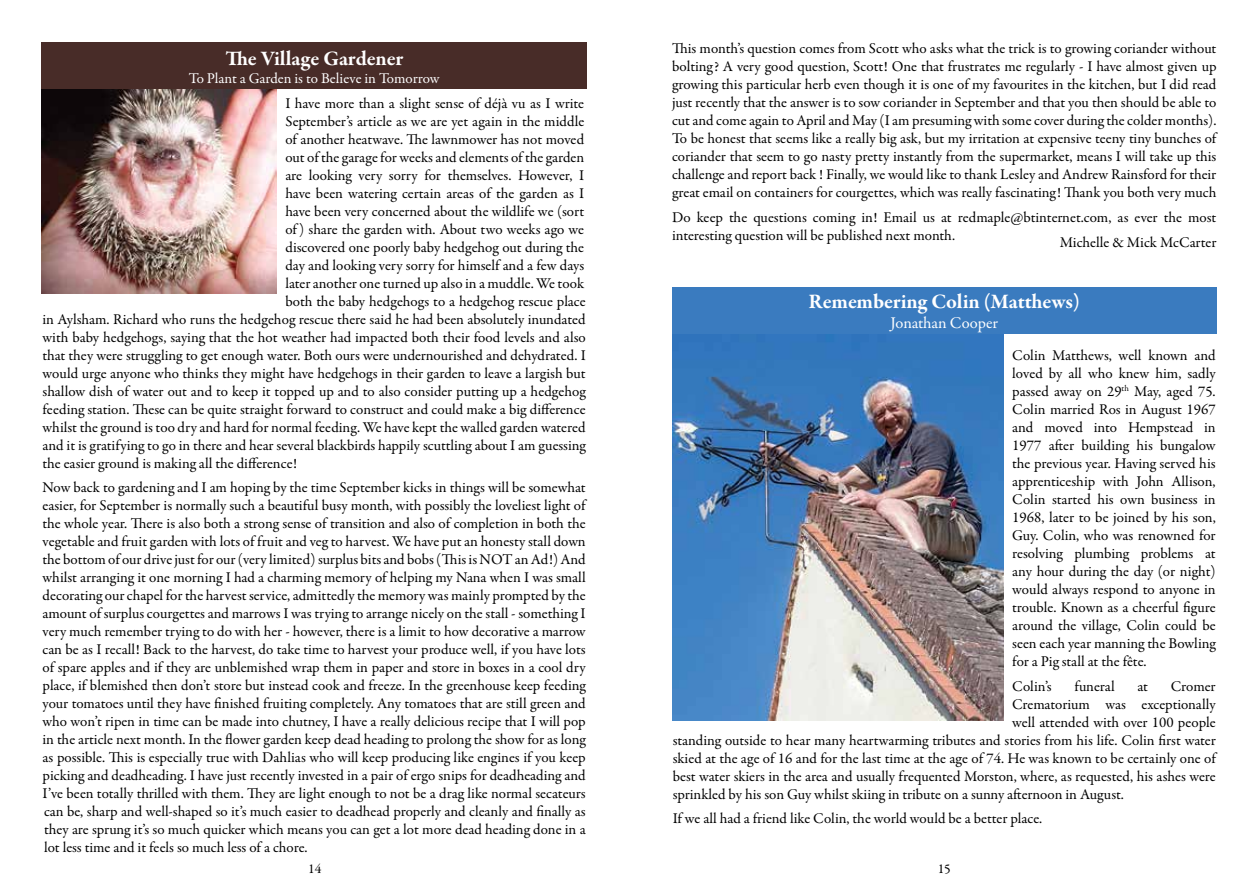
<style>
.page{position:relative;width:1259px;height:893px;background:#fff}
.page>*{position:absolute;margin:0;border:0;box-sizing:border-box;transform-origin:0 0}
.t1{font:700 21px "Garamond Premr Pro";letter-spacing:-.005em;color:#fff}
.t2{font:16.5px "Garamond Premr Pro";letter-spacing:-.005em;color:#fff}
.t3{font:15px/18px "Garamond Premr Pro";color:#000;text-align:justify}
.t4{font:15px "Garamond Premr Pro";letter-spacing:-.005em;color:#fff}
.t5{font:13.5px "Garamond Premr Pro";color:#000}
</style>
<div class="page">
<img style="left:41px;top:89px;width:236px;height:205px">
<div style="left:41px;top:43px;width:546px;height:46px;background:#482c28"></div>
<img style="left:672px;top:334px;width:331px;height:387px">
<div style="left:672px;top:287px;width:544px;height:47px;background:#3a7bbf"></div>
<h1 class="t1" style="left:225px;top:45px;width:179px">The Village Gardener</h1>
<p class="t4" style="left:189px;top:69px;width:252px">To Plant a Garden is to Believe in Tomorrow</p>
<p class="t3" style="left:285px;top:94px;width:300px">I have more than a slight sense of déjà vu as I write</p>
<p class="t3" style="left:285px;top:112px;width:300px">September’s article as we are yet again in the middle</p>
<p class="t3" style="left:285px;top:130px;width:300px">of another heatwave. The lawnmower has not moved</p>
<p class="t3" style="left:285px;top:148px;width:300px">out of the garage for weeks and elements of the garden</p>
<p class="t3" style="left:285px;top:166px;width:300px">are looking very sorry for themselves. However, I</p>
<p class="t3" style="left:285px;top:184px;width:300px">have been watering certain areas of the garden as I</p>
<p class="t3" style="left:285px;top:202px;width:300px">have been very concerned about the wildlife we (sort</p>
<p class="t3" style="left:285px;top:220px;width:300px">of ) share the garden with. About two weeks ago we</p>
<p class="t3" style="left:285px;top:238px;width:300px">discovered one poorly baby hedgehog out during the</p>
<p class="t3" style="left:285px;top:256px;width:300px">day and looking very sorry for himself and a few days</p>
<p class="t3" style="left:285px;top:274px;width:300px">later another one turned up also in a muddle. We took</p>
<p class="t3" style="left:285px;top:292px;width:302px">both the baby hedgehogs to a hedgehog rescue place</p>
<p class="t3" style="left:43px;top:310px;width:544px">in Aylsham. Richard who runs the hedgehog rescue there said he had been absolutely inundated</p>
<p class="t3" style="left:43px;top:328px;width:545px">with baby hedgehogs, saying that the hot weather had impacted both their food levels and also</p>
<p class="t3" style="left:43px;top:346px;width:545px">that they were struggling to get enough water. Both ours were undernourished and dehydrated. I</p>
<p class="t3" style="left:43px;top:364px;width:544px">would urge anyone who thinks they might have hedgehogs in their garden to leave a largish but</p>
<p class="t3" style="left:43px;top:382px;width:545px">shallow dish of water out and to keep it topped up and to also consider putting up a hedgehog</p>
<p class="t3" style="left:43px;top:400px;width:544px">feeding station. These can be quite straight forward to construct and could make a big difference</p>
<p class="t3" style="left:43px;top:418px;width:544px">whilst the ground is too dry and hard for normal feeding. We have kept the walled garden watered</p>
<p class="t3" style="left:43px;top:436px;width:545px">and it is gratifying to go in there and hear several blackbirds happily scuttling about I am guessing</p>
<p class="t3" style="left:43px;top:454px;width:256px">the easier ground is making all the difference!</p>
<p class="t3" style="left:43px;top:479px;width:545px">Now back to gardening and I am hoping by the time September kicks in things will be somewhat easier, for September is normally such a beautiful busy month, with possibly the loveliest light of the whole year. There is also both a strong sense of transition and also of completion in both the vegetable and fruit garden with lots of fruit and veg to harvest. We have put an honesty stall down the bottom of our drive just for our (very limited) surplus bits and bobs (This is NOT an Ad!) And whilst arranging it one morning I had a charming memory of helping my Nana when I was small decorating our chapel for the harvest service, admittedly the memory was mainly prompted by the amount of surplus courgettes and marrows I was trying to arrange nicely on the stall - something I very much remember trying to do with her - however, there is a limit to how decorative a marrow can be as I recall! Back to the harvest, do take time to harvest your produce well, if you have lots of spare apples and if they are unblemished wrap them in paper and store in boxes in a cool dry place, if blemished then don’t store but instead cook and freeze. In the greenhouse keep feeding your tomatoes until they have finished fruiting completely. Any tomatoes that are still green and who won’t ripen in time can be made into chutney, I have a really delicious recipe that I will pop in the article next month. In the flower garden keep dead heading to prolong the show for as long as possible. This is especially true with Dahlias who will keep producing like engines if you keep picking and deadheading. I have just recently invested in a pair of ergo snips for deadheading and I’ve been totally thrilled with them. They are light enough to not be a drag like normal secateurs can be, sharp and well-shaped so it’s much easier to deadhead properly and cleanly and finally as they are sprung it’s so much quicker which means you can get a lot more dead heading done in a lot less time and it feels so much less of a chore.</p>
<p class="t3" style="left:672px;top:40px;width:546px">This month’s question comes from Scott who asks what the trick is to growing coriander without bolting? A very good question, Scott! One that frustrates me regularly - I have almost given up growing this particular herb even though it is one of my favourites in the kitchen, but I did read just recently that the answer is to sow coriander in September and that you then should be able to cut and come again to April and May (I am presuming with some cover during the colder months).<br>To be honest that seems like a really big ask, but my irritation at expensive teeny tiny bunches of coriander that seem to go nasty pretty instantly from the supermarket, means I will take up this challenge and report back ! Finally, we would like to thank Lesley and Andrew Rainsford for their great email on containers for courgettes, which was really fascinating! Thank you both very much</p>
<p class="t3" style="left:672px;top:208px;width:546px">Do keep the questions coming in! Email us at redmaple@btinternet.com, as ever the most interesting question will be published next month.</p>
<p class="t3" style="left:1059px;top:234px;width:158px">Michelle &amp; Mick McCarter</p>
<h1 class="t1" style="left:808px;top:289px;width:273px">Remembering Colin (Matthews)</h1>
<p class="t2" style="left:890px;top:313px;width:109px">Jonathan Cooper</p>
<p class="t3" style="left:1012px;top:347px;width:205px">Colin Matthews, well known and loved by all who knew him, sadly passed away on 29<sup>th</sup> May, aged 75.<br>Colin married Ros in August 1967 and moved into Hempstead in 1977 after building his bungalow the previous year. Having served his apprenticeship with John Allison, Colin started his own business in 1968, later to be joined by his son, Guy. Colin, who was renowned for resolving plumbing problems at any hour during the day (or night) would always respond to anyone in trouble. Known as a cheerful figure around the village, Colin could be seen each year manning the Bowling for a Pig stall at the fête.</p>
<p class="t3" style="left:1012px;top:677px;width:41px">Colin’s</p>
<p class="t3" style="left:1074px;top:677px;width:42px">funeral</p>
<p class="t3" style="left:1137px;top:677px;width:12px">at</p>
<p class="t3" style="left:1171px;top:677px;width:46px">Cromer</p>
<p class="t3" style="left:1012px;top:695px;width:205px">Crematorium was exceptionally</p>
<p class="t3" style="left:1012px;top:713px;width:205px">well attended with over 100 people</p>
<p class="t3" style="left:673px;top:731px;width:544px">standing outside to hear many heartwarming tributes and stories from his life. Colin first water</p>
<p class="t3" style="left:673px;top:749px;width:544px">skied at the age of 16 and for the last time at the age of 74. He was known to be certainly one of</p>
<p class="t3" style="left:673px;top:767px;width:544px">best water skiers in the area and usually frequented Morston, where, as requested, his ashes were</p>
<p class="t3" style="left:673px;top:785px;width:453px">sprinkled by his son Guy whilst skiing in tribute on a sunny afternoon in August.</p>
<p class="t3" style="left:673px;top:810px;width:371px">If we all had a friend like Colin, the world would be a better place.</p>
<p class="t5" style="left:308px;top:861px;width:15px">14</p>
<p class="t5" style="left:937px;top:861px;width:15px">15</p>
</div>
